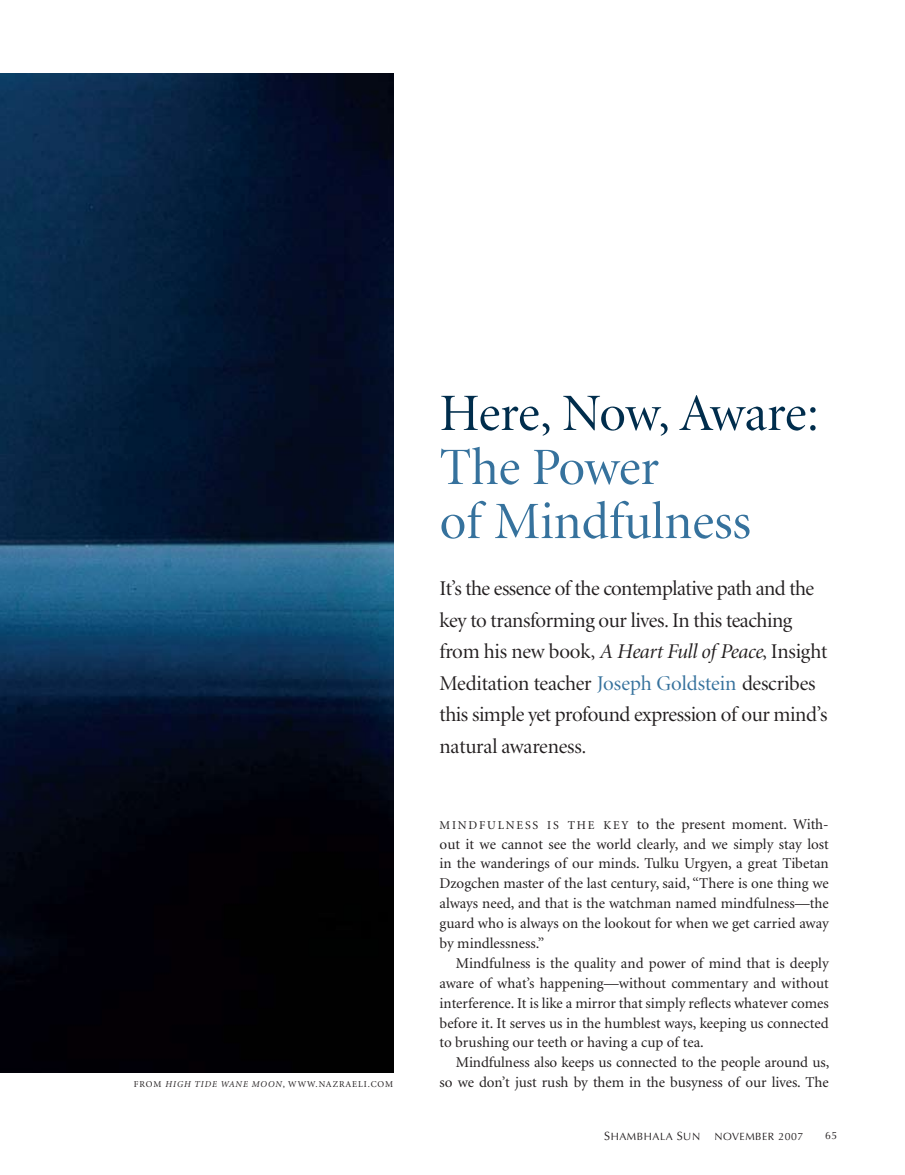
<style>
.page{position:relative;width:905px;height:1175px;background:#fff}
.page>*{position:absolute;margin:0;border:0;box-sizing:border-box;transform-origin:0 0}
.t1{font:52.5px/54px "Minion Display";color:#36729d}
.t2{font:52.5px "Minion Display";letter-spacing:-.015em;color:#002d4c}
.t3{font:21px/31.5px "Minion Display";letter-spacing:-.02em;color:#231f20}
.t4{font:15px/19.8px "Minion";color:#231f20;text-align:justify}
.t5{font:10.5px "Optima";letter-spacing:.05em;color:#231f20}
.t6{font:italic 9px "Minion";letter-spacing:.1em;color:#231f20}
.t7{font:9px "Minion";letter-spacing:.1em;color:#231f20}
.s1{font-style:italic}
.s2{color:#36729d}
.s3{font-size:12px}
.s4{font-style:normal}
</style>
<div class="page">
<img style="left:0;top:74px;width:393px;height:998px">
<h1 class="t2" style="left:439px;top:388px;width:381px">Here, Now, Aware:</h1>
<h1 class="t1" style="left:439px;top:442px;width:313px">The Power<br>of Mindfulness</h1>
<p class="t3" style="left:439px;top:573px;width:389px">It’s the essence of the contemplative path and the key to transforming our lives. In this teaching from his new book, <span class="s1">A Heart Full of Peace</span>, Insight Meditation teacher <span class="s2">Joseph Goldstein</span> describes this simple yet profound expression of our mind’s natural awareness.</p>
<p class="t4" style="left:439px;top:814px;width:391px"><span class="s3">M indfulness is the k e y</span> to the present moment. With&shy;out it we cannot see the world clearly, and we simply stay lost in the wanderings of our minds. Tulku Urgyen, a great Tibetan Dzogchen master of the last century, said, “There is one thing we always need, and that is the watchman named mindfulness—the guard who is always on the lookout for when we get carried away by mindlessness.”</p>
<p class="t4" style="left:439px;top:953px;width:391px;text-indent:16px">Mindfulness is the quality and power of mind that is deeply aware of what’s happening—without commentary and without interference. It is like a mirror that simply reflects whatever comes before it. It serves us in the humblest ways, keeping us connected to brushing our teeth or having a cup of tea.</p>
<p class="t4" style="left:456px;top:1053px;width:375px">Mindfulness also keeps us connected to the people around us,</p>
<p class="t6" style="left:134px;top:1079px;width:165px"><span class="s4">from</span> HIGH TIDE WANE MOON<span class="s4">, www</span></p>
<p class="t7" style="left:315px;top:1079px;width:79px">.nazraeli.com</p>
<p class="t4" style="left:439px;top:1073px;width:391px">so we don’t just rush by them in the busyness of our lives. The</p>
<p class="t5" style="left:604px;top:1129px;width:97px"><span class="s3">S</span>HAMBHALA <span class="s3">S</span>UN</p>
<p class="t5" style="left:714px;top:1129px;width:90px">NOVEMBER 2007</p>
<p class="t5" style="left:825px;top:1129px;width:14px">65</p>
</div>
